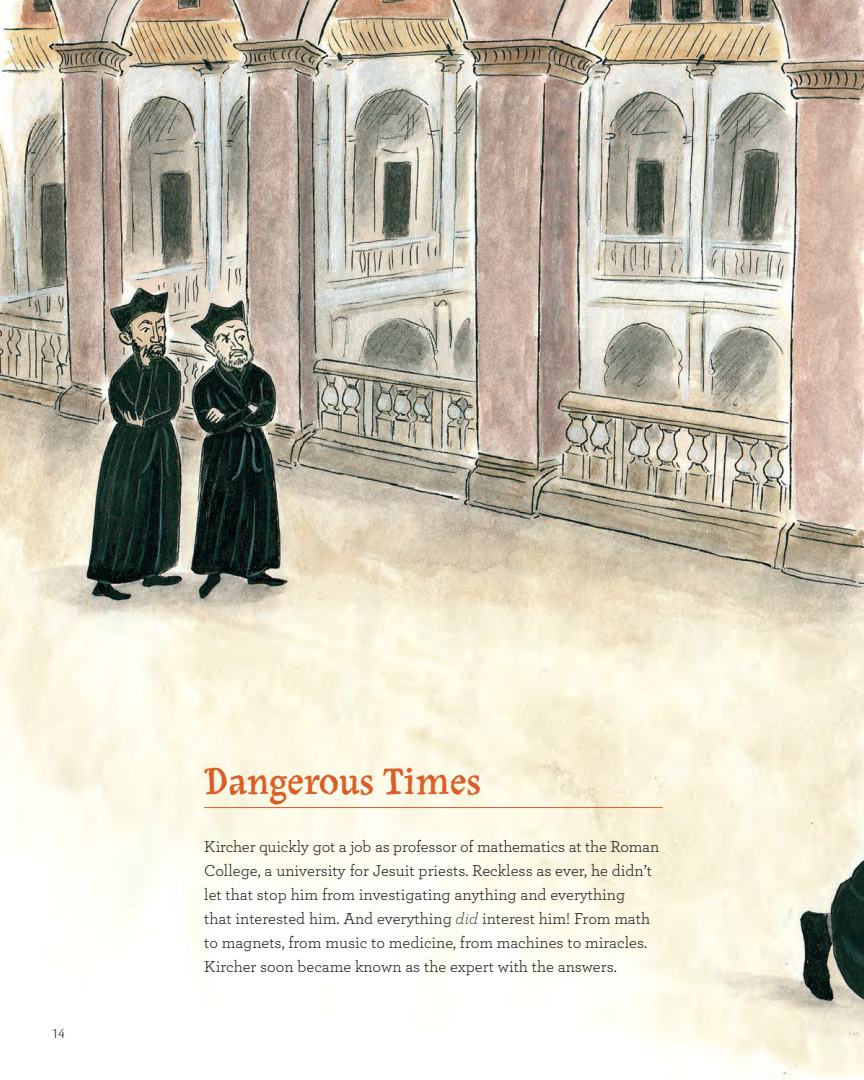
<style>
.page{position:relative;width:864px;height:1080px;background:#fff}
.page>*{position:absolute;margin:0;border:0;box-sizing:border-box;transform-origin:0 0}
.SB1_SubheadBold{font:39px "Olduvai";color:#d95e27}
.B1_BodyText_No_Inden{font:16.5px/24px "Archer";color:#231f20}
.t1{font:300 15px "Cronos Pro";color:#231f20}
.s1{font-weight:300;font-style:italic}
</style>
<div class="page">
<img style="left:0;top:0;width:863px;height:1079px">
<hr style="left:204px;top:807px;width:458px;height:1px;background:#d95e27">
<p class="t1" style="left:51px;top:1024px;width:15px">14</p>
<p class="SB1_SubheadBold" style="left:204px;top:760px;width:279px">Dangerous Times</p>
<p class="B1_BodyText_No_Inden" style="left:204px;top:833px;width:456px">Kircher quickly got a job as professor of mathematics at the Roman College, a university for Jesuit priests. Reckless as ever, he didn’t let that stop him from investigating anything and everything<br>that interested him. And everything <span class="s1">did</span> interest him! From math to magnets, from music to medicine, from machines to miracles.<br>Kircher soon became known as the expert with the answers.</p>
</div>
